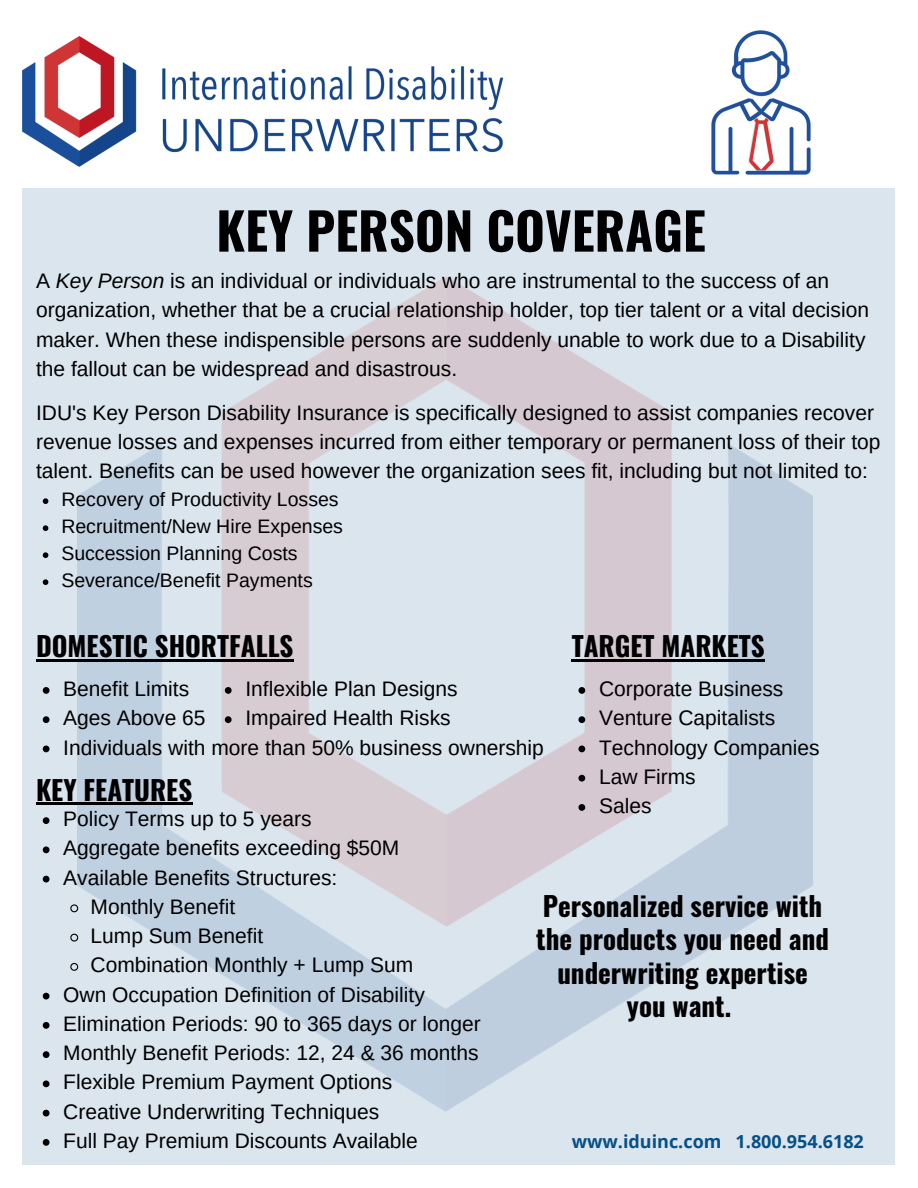
<style>
.page{position:relative;width:918px;height:1188px;background:#fff}
.page>*{position:absolute;margin:0;border:0;box-sizing:border-box;transform-origin:0 0}
.t1{font:700 51px "Oswald";color:#000}
.t2{font:700 27px/33.3px "Oswald";color:#000;text-align:center}
.t3{font:21px/29.2px "Arimo";color:#000}
.t4{font:19.5px/27px "Arimo";color:#000}
.t5{font:700 18px "Open Sans";color:#055087}
.s1{font-style:italic}
</style>
<div class="page">
<div style="left:22px;top:189px;width:873px;height:976px;background:#dae5ed"></div>
<img style="left:77px;top:276px;width:735px;height:836px">
<svg style="left:43px;top:817px;width:7px;height:7px"></svg>
<svg style="left:43px;top:846px;width:7px;height:7px"></svg>
<svg style="left:43px;top:876px;width:7px;height:6px"></svg>
<svg style="left:70px;top:904px;width:9px;height:9px"></svg>
<svg style="left:70px;top:933px;width:9px;height:9px"></svg>
<svg style="left:70px;top:962px;width:9px;height:10px"></svg>
<svg style="left:43px;top:993px;width:7px;height:6px"></svg>
<svg style="left:43px;top:1022px;width:7px;height:7px"></svg>
<svg style="left:43px;top:1051px;width:7px;height:7px"></svg>
<svg style="left:43px;top:1080px;width:7px;height:7px"></svg>
<svg style="left:43px;top:1110px;width:7px;height:6px"></svg>
<svg style="left:43px;top:1139px;width:7px;height:7px"></svg>
<img style="left:22px;top:36px;width:482px;height:131px">
<img style="left:711px;top:30px;width:100px;height:145px">
<hr style="left:36px;top:803px;width:156px;height:2px;background:#000">
<svg style="left:43px;top:687px;width:7px;height:7px"></svg>
<svg style="left:43px;top:716px;width:7px;height:7px"></svg>
<svg style="left:43px;top:746px;width:7px;height:6px"></svg>
<svg style="left:43px;top:498px;width:5px;height:6px"></svg>
<svg style="left:43px;top:525px;width:5px;height:6px"></svg>
<svg style="left:43px;top:552px;width:5px;height:6px"></svg>
<svg style="left:43px;top:579px;width:5px;height:6px"></svg>
<hr style="left:36px;top:659px;width:258px;height:2px;background:#000">
<svg style="left:578px;top:687px;width:7px;height:7px"></svg>
<svg style="left:578px;top:716px;width:7px;height:7px"></svg>
<svg style="left:578px;top:746px;width:7px;height:6px"></svg>
<svg style="left:578px;top:775px;width:7px;height:7px"></svg>
<svg style="left:578px;top:804px;width:7px;height:7px"></svg>
<hr style="left:572px;top:659px;width:193px;height:2px;background:#000">
<svg style="left:225px;top:687px;width:7px;height:7px"></svg>
<svg style="left:225px;top:716px;width:7px;height:7px"></svg>
<h1 class="t1" style="left:216px;top:191px;width:491px">KEY PERSON COVERAGE</h1>
<p class="t3" style="left:36px;top:266px;width:835px">A <span class="s1">Key Person</span> is an individual or individuals who are instrumental to the success of an organization, whether that be a crucial relationship holder, top tier talent or a vital decision maker. When these indispensible persons are suddenly unable to work due to a Disability the fallout can be widespread and disastrous.</p>
<p class="t3" style="left:36px;top:398px;width:846px">IDU's Key Person Disability Insurance is specifically designed to assist companies recover revenue losses and expenses incurred from either temporary or permanent loss of their top talent. Benefits can be used however the organization sees fit, including but not limited to:</p>
<p class="t4" style="left:61px;top:486px;width:283px">Recovery of Productivity Losses<br>Recruitment/New Hire Expenses<br>Succession Planning Costs<br>Severance/Benefit Payments</p>
<p class="t2" style="left:36px;top:628px;width:259px">DOMESTIC SHORTFALLS</p>
<p class="t2" style="left:572px;top:628px;width:195px">TARGET MARKETS</p>
<p class="t3" style="left:63px;top:674px;width:482px">Benefit Limits<br>Ages Above 65<br>Individuals with more than 50% business ownership</p>
<p class="t3" style="left:245px;top:674px;width:214px">Inflexible Plan Designs<br>Impaired Health Risks</p>
<p class="t3" style="left:599px;top:674px;width:222px">Corporate Business<br>Venture Capitalists<br>Technology Companies<br>Law Firms<br>Sales</p>
<p class="t2" style="left:36px;top:772px;width:158px">KEY FEATURES</p>
<p class="t3" style="left:63px;top:804px;width:250px">Policy Terms up to 5 years</p>
<p class="t3" style="left:63px;top:834px;width:338px">Aggregate benefits exceeding $50M</p>
<p class="t3" style="left:63px;top:863px;width:276px">Available Benefits Structures:</p>
<p class="t3" style="left:91px;top:892px;width:146px">Monthly Benefit</p>
<p class="t3" style="left:91px;top:921px;width:174px">Lump Sum Benefit</p>
<p class="t3" style="left:91px;top:951px;width:324px">Combination Monthly + Lump Sum</p>
<p class="t3" style="left:63px;top:980px;width:363px">Own Occupation Definition of Disability</p>
<p class="t3" style="left:63px;top:1009px;width:419px">Elimination Periods: 90 to 365 days or longer</p>
<p class="t3" style="left:63px;top:1038px;width:417px">Monthly Benefit Periods: 12, 24 &amp; 36 months</p>
<p class="t3" style="left:63px;top:1068px;width:330px">Flexible Premium Payment Options</p>
<p class="t3" style="left:63px;top:1097px;width:318px">Creative Underwriting Techniques</p>
<p class="t3" style="left:63px;top:1126px;width:356px">Full Pay Premium Discounts Available</p>
<p class="t2" style="left:536px;top:888px;width:294px">Personalized service with the products you need and underwriting expertise you want.</p>
<p class="t5" style="left:572px;top:1129px;width:294px">www.iduinc.com 1.800.954.6182</p>
</div>
